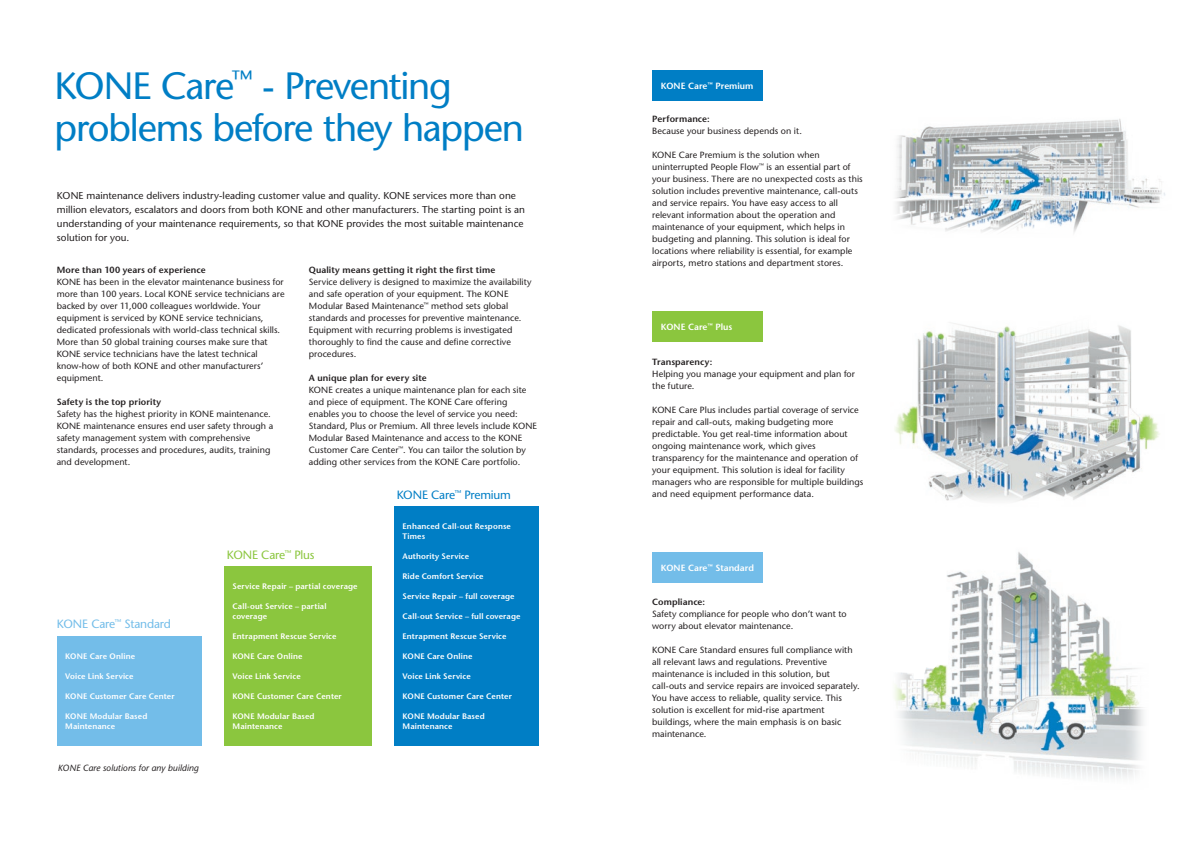
<style>
.page{position:relative;width:1191px;height:842px;background:#fff}
.page>*{position:absolute;margin:0;border:0;box-sizing:border-box;transform-origin:0 0}
.t1{font:500 38px/42px "Stone Sans Std";letter-spacing:-.03em;color:#007ec5;text-align:center}
.t2{font:500 12px "Stone Sans Std";color:#73bde9}
.t3{font:500 12px "Stone Sans Std";letter-spacing:-.02em;color:#007ec5}
.t4{font:500 12px "Stone Sans Std";color:#8bc63e}
.t5{font:500 10px/14px "Stone Sans Std";letter-spacing:.005em;color:#231f20}
.t6{font:500 9px/12px "Stone Sans Std";letter-spacing:.01em;color:#231f20}
.t7{font:600 9px "Stone Sans Std";letter-spacing:.01em;color:#231f20}
.t8{font:600 9px "Stone Sans Std";color:#fff}
.t9{font:italic 500 9px "Stone Sans Std";letter-spacing:.005em;color:#231f20}
.t10{font:600 8px/10px "Stone Sans Std";letter-spacing:.015em;color:#fff}
</style>
<div class="page">
<svg style="left:894px;top:323px;width:266px;height:178px"></svg>
<svg style="left:896px;top:119px;width:270px;height:113px"></svg>
<div style="left:652px;top:553px;width:111px;height:30px;background:#73bde9"></div>
<div style="left:652px;top:312px;width:111px;height:30px;background:#8bc63e"></div>
<div style="left:652px;top:71px;width:111px;height:30px;background:#007ec5"></div>
<div style="left:57px;top:636px;width:144px;height:110px;background:#73bde9"></div>
<div style="left:224px;top:566px;width:147px;height:180px;background:#8bc63e"></div>
<div style="left:394px;top:506px;width:144px;height:240px;background:#007ec5"></div>
<svg style="left:894px;top:552px;width:250px;height:226px"></svg>
<svg style="left:894px;top:588px;width:57px;height:91px"></svg>
<h1 class="t1" style="left:55px;top:65px;width:471px">E Care<sup>™</sup> - Preventing problems before they happen</h1>
<h1 class="t1" style="left:55px;top:65px;width:48px">KON</h1>
<p class="t5" style="left:57px;top:188px;width:469px">KON E maintenance delivers industry-leading customer value and quality. KON E services more than one million elevators, escalators and doors from both KON E and other manufacturers. The starting point is an understanding of your maintenance requirements, so that KON E provides the most suitable maintenance solution for you.</p>
<p class="t7" style="left:57px;top:265px;width:150px">More than 100 years of experience</p>
<p class="t6" style="left:57px;top:276px;width:229px">KON E has been in the elevator maintenance business for more than 100 years. Local KON E service technicians are backed by over 11,000 colleagues worldwide. Your equipment is serviced by KON E service technicians, dedicated professionals with world-class technical skills.<br>More than 50 global training courses make sure that<br>KON E service technicians have the latest technical know-how of both KON E and other manufacturers’ equipment.</p>
<p class="t7" style="left:57px;top:396px;width:106px">Safety is the top priority</p>
<p class="t6" style="left:57px;top:408px;width:218px">Safety has the highest priority in KON E maintenance.<br>KON E maintenance ensures end user safety through a safety management system with comprehensive standards, processes and procedures, audits, training and development.</p>
<p class="t7" style="left:309px;top:264px;width:188px">Quality means getting it right the first time</p>
<p class="t6" style="left:309px;top:276px;width:224px">Service delivery is designed to maximize the availability and safe operation of your equipment. The KON E Modular Based Maintenance<sup>™</sup> method sets global standards and processes for preventive maintenance.<br>Equipment with recurring problems is investigated thoroughly to find the cause and define corrective procedures.</p>
<p class="t7" style="left:309px;top:373px;width:119px">A unique plan for every site</p>
<p class="t6" style="left:309px;top:384px;width:230px">KON E creates a unique maintenance plan for each site and piece of equipment. The KON E Care offering enables you to choose the level of service you need:<br>Standard, Plus or Premium. All three levels include KON E Modular Based Maintenance and access to the KON E Customer Care Center<sup>™</sup>. You can tailor the solution by adding other services from the KON E Care portfolio.</p>
<h2 class="t2" style="left:57px;top:617px;width:115px">KON E Care<sup>™</sup> Standard</h2>
<p class="t10" style="left:65px;top:651px;width:71px">KONE Care Online</p>
<p class="t10" style="left:65px;top:671px;width:70px">Voice Link Service</p>
<p class="t10" style="left:65px;top:691px;width:111px">KONE Customer Care Center</p>
<p class="t10" style="left:65px;top:711px;width:84px">KONE Modular Based<br>Maintenance</p>
<p class="t9" style="left:58px;top:762px;width:142px">KONE Care solutions for any building</p>
<h2 class="t4" style="left:227px;top:547px;width:89px">KON E Care<sup>™</sup> Plus</h2>
<p class="t10" style="left:232px;top:581px;width:127px">Service Repair – partial coverage</p>
<p class="t10" style="left:232px;top:601px;width:95px">Call-out Service – partial coverage</p>
<p class="t10" style="left:232px;top:631px;width:105px">Entrapment Rescue Service</p>
<p class="t10" style="left:232px;top:651px;width:71px">KONE Care Online</p>
<p class="t10" style="left:232px;top:671px;width:70px">Voice Link Service</p>
<p class="t10" style="left:232px;top:691px;width:111px">KONE Customer Care Center</p>
<p class="t10" style="left:232px;top:711px;width:84px">KONE Modular Based<br>Maintenance</p>
<h2 class="t3" style="left:397px;top:487px;width:116px">KON E Care<sup>™</sup> Premium</h2>
<p class="t10" style="left:402px;top:521px;width:110px">Enhanced Call-out Response<br>Times</p>
<p class="t10" style="left:402px;top:551px;width:68px">Authority Service</p>
<p class="t10" style="left:402px;top:571px;width:83px">Ride Comfort Service</p>
<p class="t10" style="left:402px;top:591px;width:114px">Service Repair – full coverage</p>
<p class="t10" style="left:402px;top:611px;width:120px">Call-out Service – full coverage</p>
<p class="t10" style="left:402px;top:631px;width:105px">Entrapment Rescue Service</p>
<p class="t10" style="left:402px;top:651px;width:71px">KONE Care Online</p>
<p class="t10" style="left:402px;top:671px;width:70px">Voice Link Service</p>
<p class="t10" style="left:402px;top:691px;width:111px">KONE Customer Care Center</p>
<p class="t10" style="left:402px;top:711px;width:84px">KONE Modular Based<br>Maintenance</p>
<p class="t8" style="left:660px;top:81px;width:94px">KONE Care<sup>™</sup> Premium</p>
<p class="t7" style="left:652px;top:113px;width:59px">Performance:</p>
<p class="t6" style="left:652px;top:125px;width:151px">Because your business depends on it.</p>
<p class="t6" style="left:652px;top:149px;width:212px">KON E Care Premium is the solution when uninterrupted People Flow<sup>™</sup> is an essential part of your business. There are no unexpected costs as this solution includes preventive maintenance, call-outs and service repairs. You have easy access to all relevant information about the operation and maintenance of your equipment, which helps in budgeting and planning. This solution is ideal for locations where reliability is essential, for example airports, metro stations and department stores.</p>
<p class="t8" style="left:660px;top:322px;width:73px">KONE Care<sup>™</sup> Plus</p>
<p class="t7" style="left:652px;top:356px;width:62px">Transparency:</p>
<p class="t6" style="left:652px;top:367px;width:204px">Helping you manage your equipment and plan for the future.</p>
<p class="t6" style="left:652px;top:403px;width:213px">KON E Care Plus includes partial coverage of service repair and call-outs, making budgeting more predictable. You get real-time information about ongoing maintenance work, which gives transparency for the maintenance and operation of your equipment. This solution is ideal for facility managers who are responsible for multiple buildings and need equipment performance data.</p>
<p class="t8" style="left:660px;top:563px;width:95px">KONE Care<sup>™</sup> Standard</p>
<p class="t7" style="left:652px;top:596px;width:54px">Compliance:</p>
<p class="t6" style="left:652px;top:608px;width:196px">Safety compliance for people who don’t want to worry about elevator maintenance.</p>
<p class="t6" style="left:652px;top:644px;width:209px">KON E Care Standard ensures full compliance with all relevant laws and regulations. Preventive maintenance is included in this solution, but call-outs and service repairs are invoiced separately.<br>You have access to reliable, quality service. This solution is excellent for mid-rise apartment buildings, where the main emphasis is on basic maintenance.</p>
</div>
